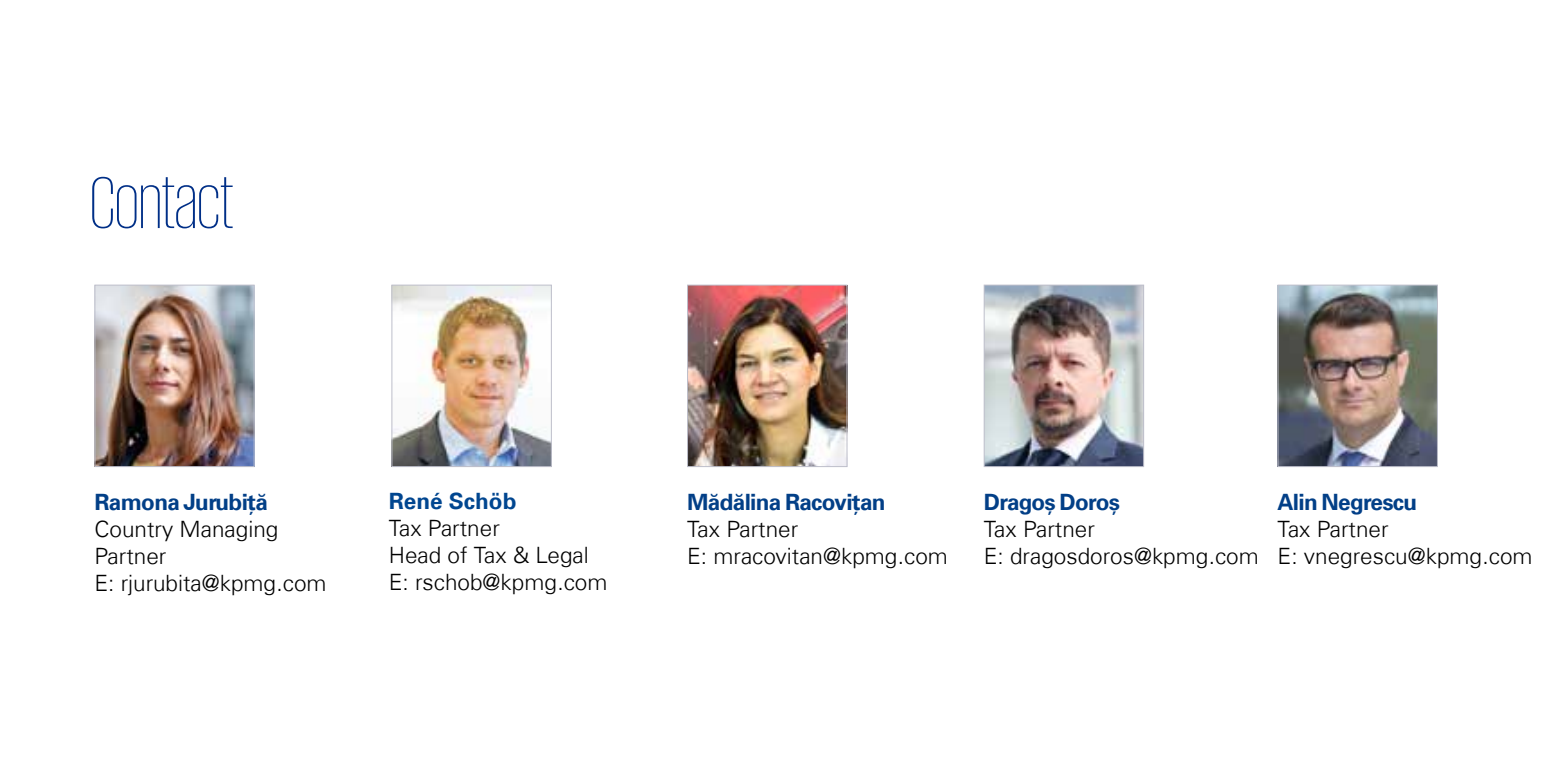
<style>
.page{position:relative;width:1560px;height:780px;background:#fff}
.page>*{position:absolute;margin:0;border:0;box-sizing:border-box;transform-origin:0 0}
.t1{font:200 75px "KPMG";color:#002f87}
.t2{font:300 22.5px/27px "Universfor KPMG";color:#000}
.t3{font:700 22.5px "Universfor KPMG";letter-spacing:-.03em;color:#023f87}
.t4{font:700 22.5px "Universfor KPMG";color:#004690}
</style>
<div class="page">
<img style="left:393px;top:287px;width:156px;height:178px">
<div style="left:391px;top:285px;width:160px;height:182px;border:1px solid #bebfcb"></div>
<img style="left:1279px;top:287px;width:156px;height:178px">
<div style="left:1277px;top:285px;width:160px;height:182px;border:1px solid #bebfcb"></div>
<img style="left:985px;top:287px;width:156px;height:178px">
<div style="left:983px;top:285px;width:160px;height:182px;border:1px solid #bebfcb"></div>
<img style="left:689px;top:287px;width:156px;height:178px">
<div style="left:687px;top:285px;width:160px;height:182px;border:1px solid #bebfcb"></div>
<img style="left:97px;top:287px;width:155px;height:178px">
<div style="left:95px;top:285px;width:159px;height:182px;border:1px solid #bebfcb"></div>
<h1 class="t1" style="left:90px;top:167px;width:146px">Contact</h1>
<p class="t3" style="left:94px;top:489px;width:175px">Ramona Jurubiță</p>
<p class="t2" style="left:94px;top:515px;width:233px">Country Managing<br>Partner<br>E: rjurubita@kpmg.com</p>
<p class="t4" style="left:389px;top:487px;width:129px">René Schöb</p>
<p class="t2" style="left:389px;top:514px;width:220px">Tax Partner<br>Head of Tax &amp; Legal<br>E: rschob@kpmg.com</p>
<p class="t3" style="left:687px;top:489px;width:200px">Mădălina Racovițan</p>
<p class="t2" style="left:687px;top:515px;width:262px">Tax Partner<br>E: mracovitan@kpmg.com</p>
<p class="t3" style="left:983px;top:489px;width:138px">Dragoș Doroș</p>
<p class="t2" style="left:983px;top:515px;width:276px">Tax Partner<br>E: dragosdoros@kpmg.com</p>
<p class="t3" style="left:1277px;top:489px;width:141px">Alin Negrescu</p>
<p class="t2" style="left:1277px;top:515px;width:256px">Tax Partner<br>E: vnegrescu@kpmg.com</p>
</div>
